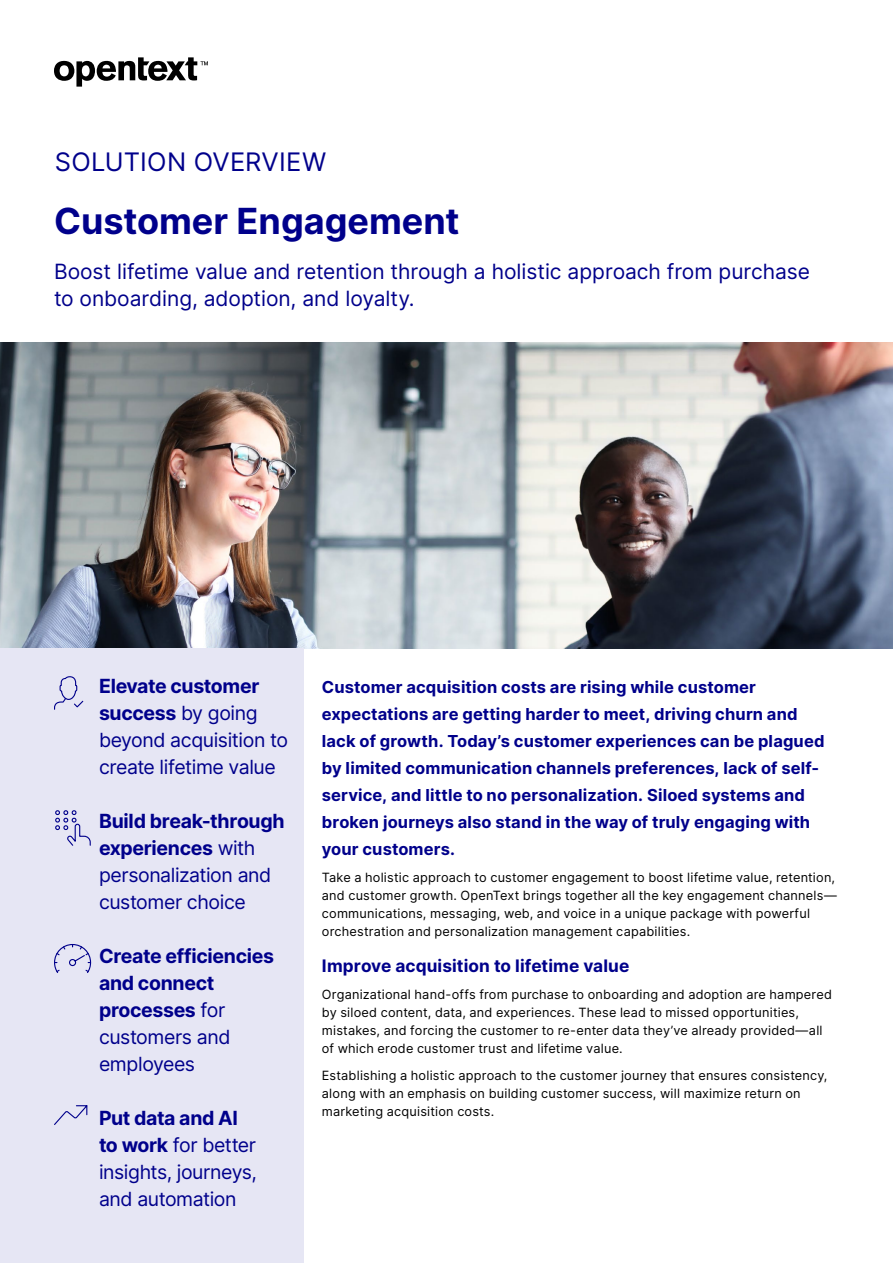
<style>
.page{position:relative;width:893px;height:1263px;background:#fff}
.page>*{position:absolute;margin:0;border:0;box-sizing:border-box;transform-origin:0 0}
.t1{font:700 36px "Inter";color:#00008b}
.Document_type{font:25.5px "Inter";letter-spacing:.01em;color:#00008b}
.t2{font:21px/27px "Inter";color:#00008b}
.Sidebar_Stat{font:19.5px/27px "Inter";letter-spacing:-.02em;color:#00008b}
.Sidebar_Stat-2{font:700 19.5px/27px "Inter";letter-spacing:-.02em;color:#00008b}
.t3{font:700 17.25px "Inter";letter-spacing:.005em;color:#00008b}
.Introduction_Paragraph{font:700 16.5px/27px "Inter";letter-spacing:.005em;color:#00008b}
.Body{font:12.75px/18px "Inter";letter-spacing:.015em;color:#000}
.s1{font-weight:700}
.s2{font-weight:400}
</style>
<div class="page">
<svg style="left:54px;top:57px;width:154px;height:30px"></svg>
<img style="left:0;top:342px;width:893px;height:306px">
<div style="left:0;top:648px;width:304px;height:615px;background:#e6e6f4"></div>
<svg style="left:54px;top:944px;width:38px;height:29px"></svg>
<svg style="left:54px;top:676px;width:30px;height:34px"></svg>
<svg style="left:55px;top:810px;width:36px;height:36px"></svg>
<svg style="left:54px;top:1105px;width:34px;height:20px"></svg>
<p class="Document_type" style="left:55px;top:143px;width:273px">SOLUTION OVERVIEW</p>
<h1 class="t1" style="left:54px;top:195px;width:407px">Customer Engagement</h1>
<h2 class="t2" style="left:54px;top:257px;width:757px">Boost lifetime value and retention through a holistic approach from purchase to onboarding, adoption, and loyalty.</h2>
<p class="Sidebar_Stat" style="left:99px;top:672px;width:190px"><span class="s1">Elevate customer success</span> by going beyond acquisition to create lifetime value</p>
<p class="Sidebar_Stat" style="left:99px;top:807px;width:187px"><span class="s1">Build break-through experiences</span> with personalization and customer choice</p>
<p class="Sidebar_Stat-2" style="left:99px;top:942px;width:177px">Create efficiencies and connect processes <span class="s2">for customers and employees</span></p>
<p class="Sidebar_Stat" style="left:99px;top:1104px;width:159px"><span class="s1">Put data and AI to work</span> for better insights, journeys, and automation</p>
<p class="Introduction_Paragraph" style="left:322px;top:673px;width:504px">Customer acquisition costs are rising while customer expectations are getting harder to meet, driving churn and lack of growth. Today’s customer experiences can be plagued by limited communication channels preferences, lack of self&shy;service, and little to no personalization. Siloed systems and broken journeys also stand in the way of truly engaging with your customers.</p>
<p class="Body" style="left:322px;top:868px;width:516px">Take a holistic approach to customer engagement to boost lifetime value, retention, and customer growth. OpenText brings together all the key engagement channels— communications, messaging, web, and voice in a unique package with powerful orchestration and personalization management capabilities.</p>
<h3 class="t3" style="left:322px;top:953px;width:309px">Improve acquisition to lifetime value</h3>
<p class="Body" style="left:322px;top:985px;width:512px">Organizational hand-offs from purchase to onboarding and adoption are hampered by siloed content, data, and experiences. These lead to missed opportunities, mistakes, and forcing the customer to re-enter data they’ve already provided—all of which erode customer trust and lifetime value.</p>
<p class="Body" style="left:322px;top:1066px;width:507px">Establishing a holistic approach to the customer journey that ensures consistency, along with an emphasis on building customer success, will maximize return on marketing acquisition costs.</p>
</div>
